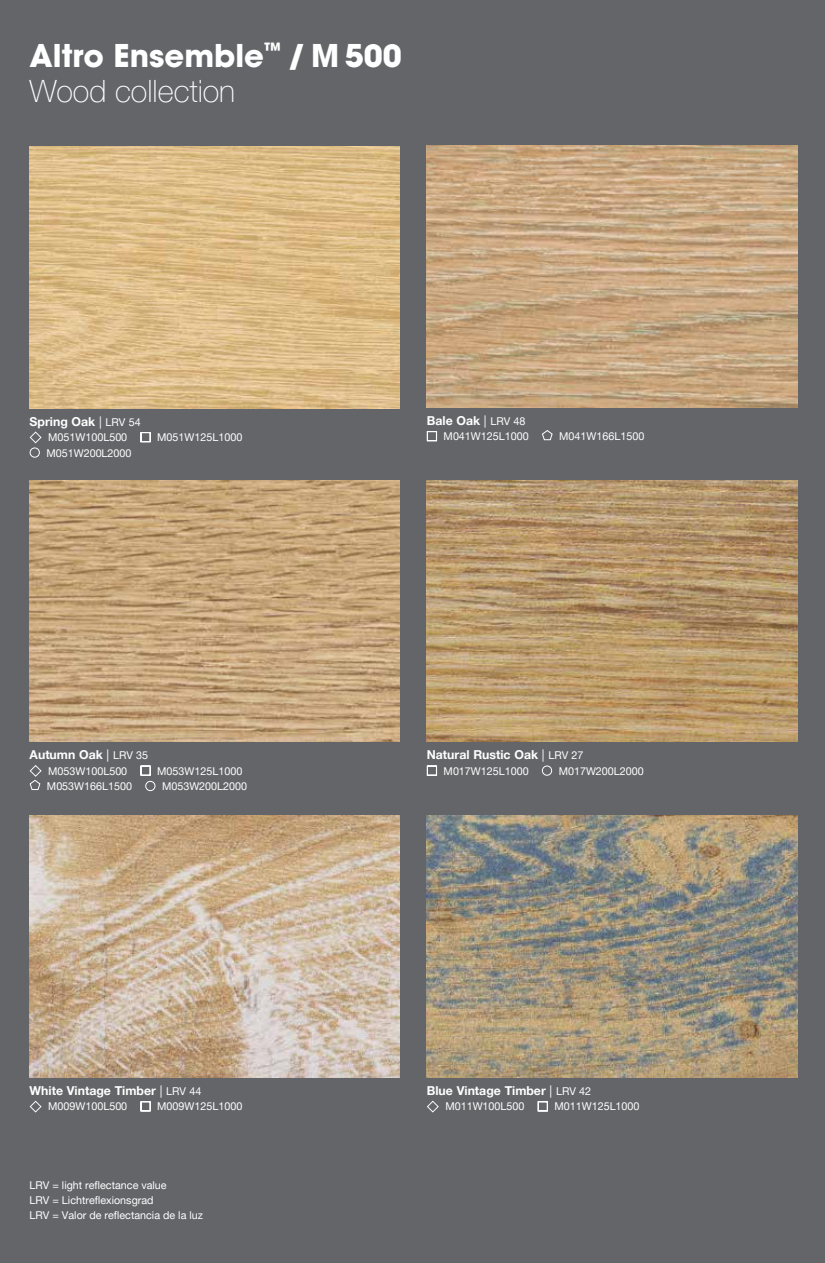
<style>
.page{position:relative;width:825px;height:1263px;background:#636569}
.page>*{position:absolute;margin:0;border:0;box-sizing:border-box;transform-origin:0 0}
.t1{font:700 30.75px "Avant Garde";color:#fff}
.t2{font:100 30.75px "Helvetica Neue LT Pro";color:#fff}
.t3{font:700 12.3px "Helvetica Neue LT Pro";color:#fff}
.t4{font:10.8px/15.3px "Helvetica Neue LT Pro";color:#fff}
.s1{font-weight:400}
.s2{font-weight:400;font-size:10.8px}
</style>
<div class="page">
<svg style="left:426px;top:431px;width:11px;height:11px"></svg>
<svg style="left:542px;top:430px;width:11px;height:11px"></svg>
<img style="left:427px;top:146px;width:370px;height:261px">
<svg style="left:427px;top:1100px;width:12px;height:13px"></svg>
<svg style="left:537px;top:1101px;width:11px;height:11px"></svg>
<img style="left:427px;top:816px;width:370px;height:261px">
<svg style="left:29px;top:1100px;width:13px;height:13px"></svg>
<svg style="left:140px;top:1101px;width:11px;height:11px"></svg>
<img style="left:30px;top:816px;width:370px;height:261px">
<svg style="left:29px;top:431px;width:13px;height:13px"></svg>
<svg style="left:140px;top:432px;width:11px;height:11px"></svg>
<div style="left:30px;top:447px;width:10px;height:11px;border:1px solid #fff;border-radius:50%"></div>
<img style="left:30px;top:147px;width:370px;height:261px">
<svg style="left:140px;top:765px;width:11px;height:11px"></svg>
<svg style="left:29px;top:765px;width:13px;height:25px"></svg>
<div style="left:145px;top:781px;width:10px;height:10px;border:1px solid #fff;border-radius:50%"></div>
<img style="left:30px;top:480px;width:370px;height:261px">
<svg style="left:426px;top:765px;width:11px;height:11px"></svg>
<div style="left:542px;top:765px;width:10px;height:11px;border:1px solid #fff;border-radius:50%"></div>
<img style="left:427px;top:480px;width:370px;height:261px">
<h1 class="t1" style="left:30px;top:35px;width:374px">Altro Ensemble<sup>™</sup> / M 500</h1>
<h1 class="t2" style="left:30px;top:73px;width:207px">Wood collection</h1>
<p class="t3" style="left:30px;top:414px;width:113px">Spring Oak <span class="s1">|</span> <span class="s2">LRV 54</span></p>
<p class="t4" style="left:48px;top:429px;width:81px">M051W100L500</p>
<p class="t4" style="left:157px;top:429px;width:87px">M051W125L1000</p>
<p class="t4" style="left:46px;top:445px;width:87px">M051W200L2000</p>
<p class="t3" style="left:427px;top:413px;width:100px">Bale Oak <span class="s1">|</span> <span class="s2">LRV 48</span></p>
<p class="t4" style="left:444px;top:428px;width:87px">M041W125L1000</p>
<p class="t4" style="left:559px;top:428px;width:87px">M041W166L1500</p>
<p class="t3" style="left:30px;top:747px;width:120px">Autumn Oak <span class="s1">|</span> <span class="s2">LRV 35</span></p>
<p class="t4" style="left:48px;top:763px;width:81px">M053W100L500</p>
<p class="t4" style="left:157px;top:763px;width:87px">M053W125L1000</p>
<p class="t4" style="left:47px;top:778px;width:87px">M053W166L1500</p>
<p class="t4" style="left:162px;top:778px;width:87px">M053W200L2000</p>
<p class="t3" style="left:427px;top:747px;width:158px">Natural Rustic Oak <span class="s1">|</span> <span class="s2">LRV 27</span></p>
<p class="t4" style="left:444px;top:763px;width:87px">M017W125L1000</p>
<p class="t4" style="left:559px;top:763px;width:87px">M017W200L2000</p>
<p class="t3" style="left:30px;top:1083px;width:173px">White Vintage Timber <span class="s1">|</span> <span class="s2">LRV 44</span></p>
<p class="t4" style="left:48px;top:1099px;width:81px">M009W100L500</p>
<p class="t4" style="left:157px;top:1099px;width:87px">M009W125L1000</p>
<p class="t3" style="left:427px;top:1083px;width:166px">Blue Vintage Timber <span class="s1">|</span> <span class="s2">LRV 42</span></p>
<p class="t4" style="left:445px;top:1099px;width:81px">M011W100L500</p>
<p class="t4" style="left:554px;top:1099px;width:87px">M011W125L1000</p>
<p class="t4" style="left:30px;top:1177px;width:175px">LRV = light reflectance value<br>LRV = Lichtreflexionsgrad<br>LRV = Valor de reflectancia de la luz</p>
</div>
